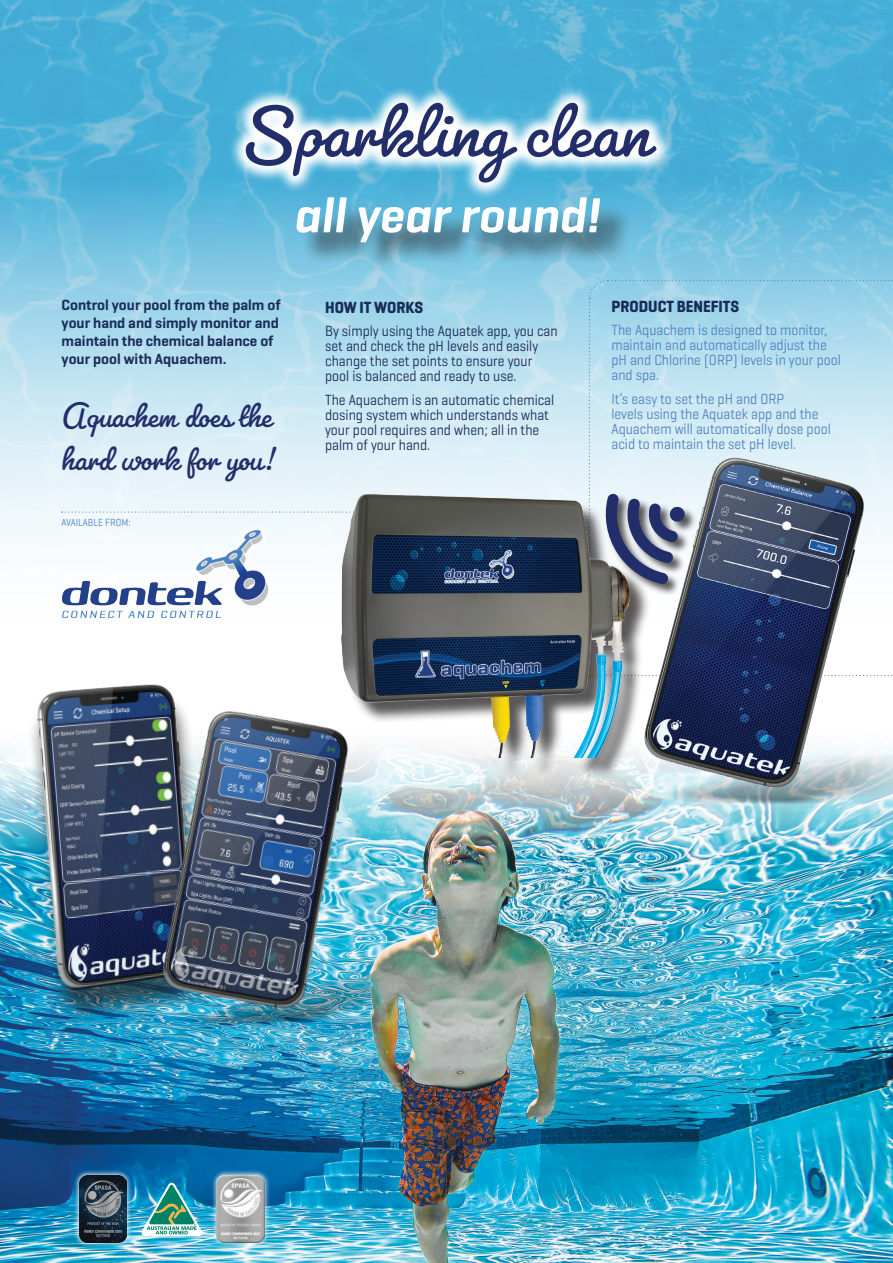
<style>
.page{position:relative;width:893px;height:1263px;background:#fff}
.page>*{position:absolute;margin:0;border:0;box-sizing:border-box;transform-origin:0 0}
.Bullet_Points{font:82.05px "Pacifico";color:#222e69}
.Bullet_Points-2{font:italic 600 50.1px "Geogrotesque";color:#fff}
.Bullet_Points-3{font:36px/43.2px "Pacifico";color:#222e69}
.t1{font:700 16.5px "Geogrotesque";color:#192c58;scale:.92 1}
.t2{font:15px/15px "Geogrotesque";color:#192c58;scale:.91 1}
.t3{font:15px/15px "Geogrotesque";color:#5084bf;scale:.91 1}
.Bullet_Points-4{font:600 15px/18px "Geogrotesque";color:#192c58}
.t4{font:10.5px "Geogrotesque";color:#5084bf;scale:.91 1}
</style>
<div class="page">
<img style="left:0;top:0;width:893px;height:545px">
<img style="left:0;top:747px;width:893px;height:516px">
<svg style="left:228px;top:86px;width:446px;height:114px"></svg>
<img style="left:14px;top:688px;width:87px;height:339px">
<div style="left:301px;top:202px;width:331px;height:72px;background:#231f20;opacity:.75"></div>
<svg style="left:142px;top:1183px;width:60px;height:53px;background:#4ea5ac"></svg>
<div style="left:74px;top:1170px;width:58px;height:78px;background:#fff;opacity:.75"></div>
<img style="left:79px;top:1175px;width:48px;height:68px">
<div style="left:211px;top:1170px;width:59px;height:78px;background:#fff;opacity:.75"></div>
<img style="left:217px;top:1175px;width:48px;height:68px">
<img style="left:101px;top:684px;width:336px;height:376px">
<div style="left:55px;top:521px;width:222px;height:105px;background:#fff"></div>
<img style="left:62px;top:529px;width:207px;height:89px">
<svg style="left:62px;top:511px;width:240px;height:2px"></svg>
<img style="left:574px;top:433px;width:319px;height:398px">
<svg style="left:588px;top:280px;width:305px;height:396px;background:#99b2c5"></svg>
<div style="left:344px;top:497px;width:307px;height:282px;background:#231f20;opacity:.75"></div>
<img style="left:302px;top:460px;width:362px;height:297px">
<p class="Bullet_Points" style="left:242px;top:80px;width:410px">Sparkling clean</p>
<p class="Bullet_Points-2" style="left:293px;top:184px;width:308px">all year round!</p>
<p class="Bullet_Points-4" style="left:62px;top:296px;width:220px">Control your pool from the palm of your hand and simply monitor and maintain the chemical balance of your pool with Aquachem.</p>
<p class="Bullet_Points-3" style="left:62px;top:393px;width:214px">Aquachem does the hard work for you!</p>
<p class="t4" style="left:62px;top:516px;width:77px">AVAILABLE FROM:</p>
<p class="t1" style="left:325px;top:297px;width:108px">HOW IT WORKS</p>
<p class="t2" style="left:325px;top:323px;width:257px">By simply using the Aquatek app, you can set and check the pH levels and easily change the set points to ensure your pool is balanced and ready to use.</p>
<p class="t2" style="left:325px;top:392px;width:253px">The Aquachem is an automatic chemical dosing system which understands what your pool requires and when; all in the palm of your hand.</p>
<p class="t1" style="left:611px;top:296px;width:140px">PRODUCT BENEFITS</p>
<p class="t3" style="left:611px;top:322px;width:254px">The Aquachem is designed to monitor, maintain and automatically adjust the pH and Chlorine (ORP) levels in your pool and spa.</p>
<p class="t3" style="left:611px;top:391px;width:243px">It’s easy to set the pH and ORP<br>levels using the Aquatek app and the Aquachem will automatically dose pool acid to maintain the set pH level.</p>
</div>
